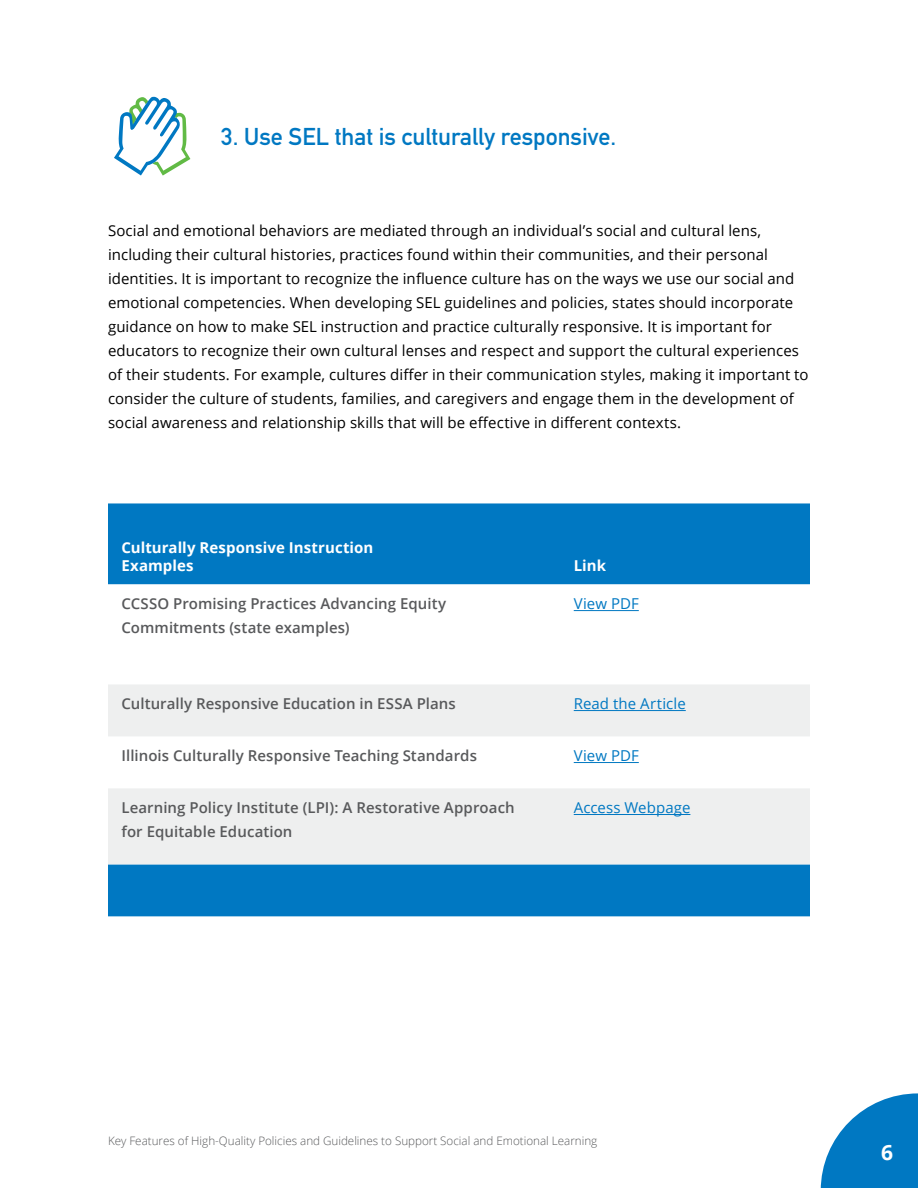
<style>
.page{position:relative;width:918px;height:1188px;background:#fff}
.page>*{position:absolute;margin:0;border:0;box-sizing:border-box;transform-origin:0 0}
.t1{font:700 24px "DIN Alternate";color:#0078c2}
.t2{font:700 21px "Open Sans";color:#fff}
.t3{font:15px/24px "Open Sans";letter-spacing:.005em;color:#000}
.t4{font:600 15px/24px "Open Sans";letter-spacing:.005em;color:#58595b}
.t5{font:700 15px/18px "Open Sans";letter-spacing:.005em;color:#fff}
.t6{font:15px "Open Sans";letter-spacing:.005em;color:#0078c2}
.t7{font:300 11.7px "Open Sans";color:#58595b}
</style>
<div class="page">
<svg style="left:114px;top:96px;width:76px;height:80px"></svg>
<div style="left:108px;top:503px;width:702px;height:413px;background:#0078c2"></div>
<svg style="left:108px;top:584px;width:702px;height:100px"></svg>
<svg style="left:108px;top:684px;width:702px;height:180px;fill:#eeefef"></svg>
<hr style="left:574px;top:610px;width:65px;height:1px;background:#0078c2">
<hr style="left:574px;top:710px;width:112px;height:1px;background:#0078c2">
<hr style="left:574px;top:762px;width:65px;height:1px;background:#0078c2">
<hr style="left:574px;top:814px;width:116px;height:1px;background:#0078c2">
<svg style="left:821px;top:1093px;width:97px;height:95px"></svg>
<h1 class="t1" style="left:221px;top:119px;width:396px">3. Use SEL that is culturally responsive.</h1>
<p class="t3" style="left:108px;top:218px;width:702px">Social and emotional behaviors are mediated through an individual’s social and cultural lens, including their cultural histories, practices found within their communities, and their personal identities. It is important to recognize the influence culture has on the ways we use our social and emotional competencies. When developing SEL guidelines and policies, states should incorporate guidance on how to make SEL instruction and practice culturally responsive. It is important for educators to recognize their own cultural lenses and respect and support the cultural experiences of their students. For example, cultures differ in their communication styles, making it important to consider the culture of students, families, and caregivers and engage them in the development of social awareness and relationship skills that will be effective in different contexts.</p>
<p class="t5" style="left:122px;top:538px;width:254px">Culturally Responsive Instruction<br>Examples</p>
<p class="t5" style="left:574px;top:556px;width:34px">Link</p>
<p class="t4" style="left:122px;top:592px;width:326px">CCSSO Promising Practices Advancing Equity<br>Commitments (state examples)</p>
<p class="t6" style="left:574px;top:594px;width:67px">View PDF</p>
<p class="t4" style="left:122px;top:692px;width:336px">Culturally Responsive Education in ESSA Plans</p>
<p class="t6" style="left:574px;top:694px;width:114px">Read the Article</p>
<p class="t4" style="left:122px;top:744px;width:357px">Illinois Culturally Responsive Teaching Standards</p>
<p class="t6" style="left:574px;top:746px;width:67px">View PDF</p>
<p class="t4" style="left:122px;top:796px;width:395px">Learning Policy Institute (LPI): A Restorative Approach for Equitable Education</p>
<p class="t6" style="left:574px;top:798px;width:118px">Access Webpage</p>
<p class="t7" style="left:108px;top:1133px;width:491px">Key Features of High-Quality Policies and Guidelines to Support Social and Emotional Learning</p>
<h2 class="t2" style="left:881px;top:1137px;width:13px">6</h2>
</div>
